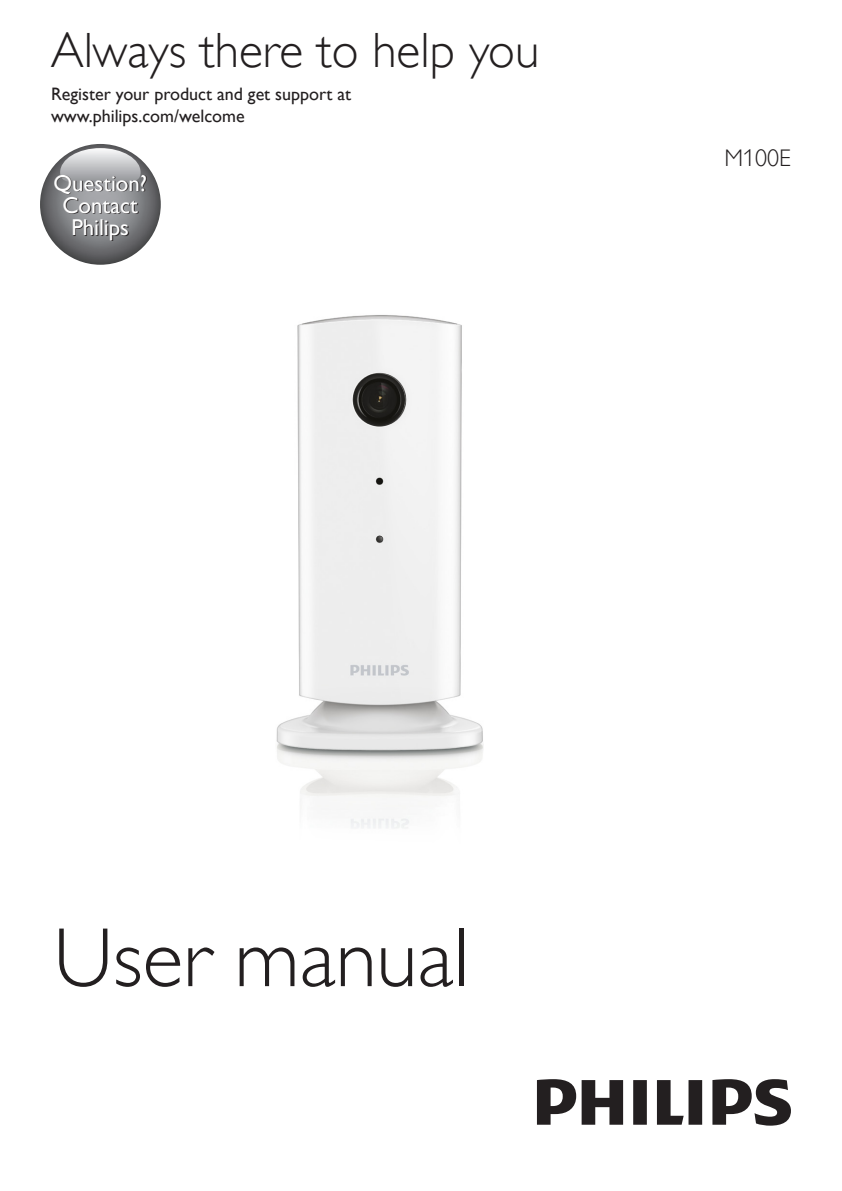
<style>
.page{position:relative;width:842px;height:1191px;background:#fff}
.page>*{position:absolute;margin:0;border:0;box-sizing:border-box;transform-origin:0 0}
.tol-usermanual-parag{font:84.4px "Gill Sans Alt One WGL Light";color:#231f20}
.t_alwaysthere{font:49.6px "Gill Sans Alt One WGL Light";color:#231f20}
.t_typenumber{font:24px "Gill Sans Alt One WGL Light";color:#231f20}
.t1{font:22.8px/22px "Gill Sans Alt One WGL";letter-spacing:-.005em;color:#fff;text-align:center}
.t_register{font:18px "Gill Sans Alt One WGL";color:#231f20}
</style>
<div class="page">
<svg style="left:537px;top:1079px;width:254px;height:46px"></svg>
<img style="left:40px;top:144px;width:121px;height:121px;border-radius:60px">
<svg style="left:60px;top:148px;width:81px;height:27px"></svg>
<svg style="left:55px;top:175px;width:92px;height:65px"></svg>
<img style="left:276px;top:315px;width:207px;height:514px">
<p class="t_alwaysthere" style="left:51px;top:18px;width:490px">Always there to help you</p>
<p class="t_register" style="left:51px;top:81px;width:302px">Register your product and get support at</p>
<p class="t_register" style="left:51px;top:103px;width:195px">www.philips.com/welcome</p>
<p class="t1" style="left:53px;top:172px;width:95px">Question?<br>Contact<br>Philips</p>
<p class="t_typenumber" style="left:724px;top:142px;width:68px">M100E</p>
<p class="tol-usermanual-parag" style="left:54px;top:902px;width:417px">User manual</p>
</div>
